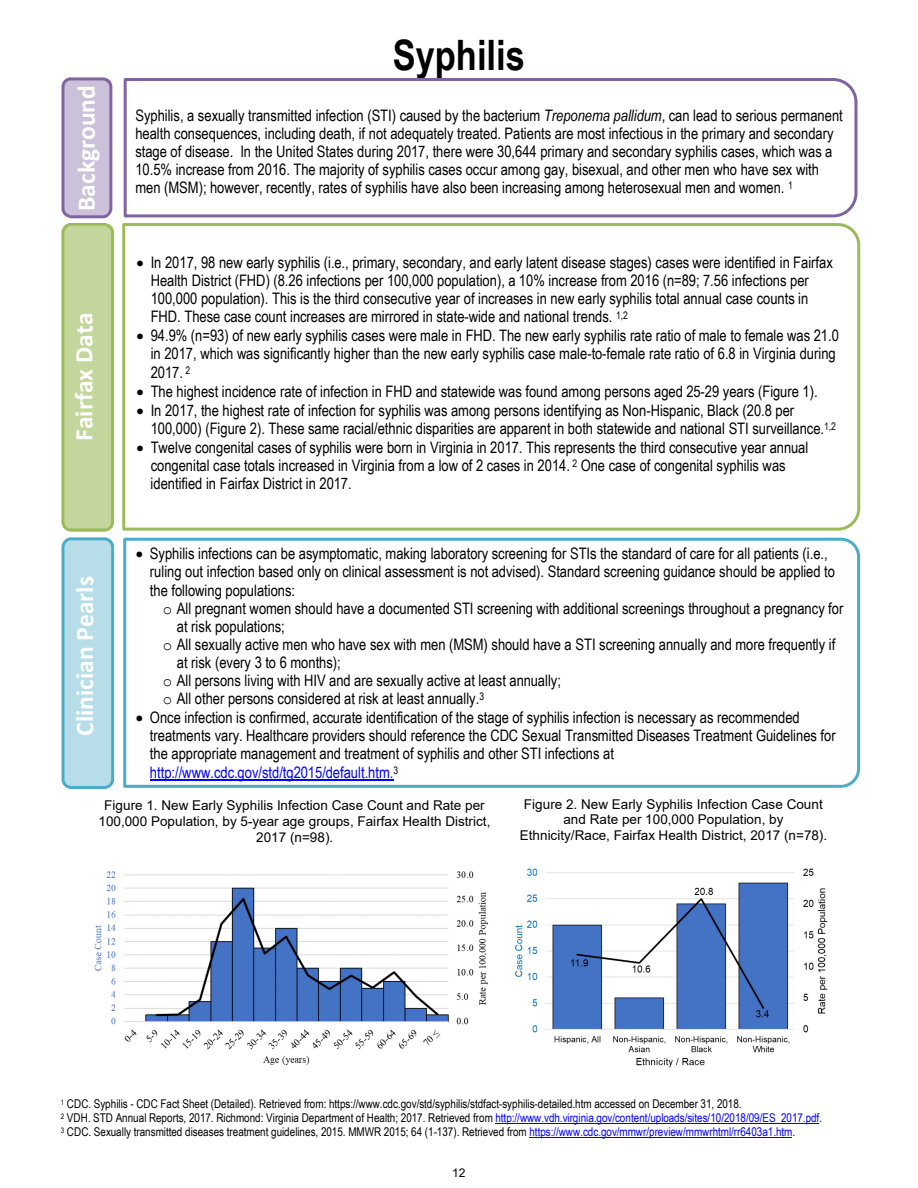
<style>
.page{position:relative;width:918px;height:1188px;background:#fff}
.page>*{position:absolute;margin:0;border:0;box-sizing:border-box;transform-origin:0 0}
.t1{font:700 42px "Arial Narrow";color:#000}
.t2{font:700 25.5px "Calibri";color:#fff}
.t3{font:15.9px/18.1px "Arial Narrow";color:#000}
.t4{font:13.5px/15.6px "Arial";letter-spacing:.005em;color:#000;text-align:center}
.t5{font:12px "Arial Narrow";letter-spacing:-.005em;color:#000}
.t6{font:12px "Arial";color:#000}
.s1{font-style:italic}
.s2{font-family:"Courier New"}
.s3{color:#00f}
</style>
<div class="page">
<hr style="left:495px;top:1123px;width:324px;height:1px;background:#00f">
<hr style="left:529px;top:1137px;width:263px;height:1px;background:#00f">
<img style="left:94px;top:871px;width:394px;height:194px">
<img style="left:515px;top:868px;width:313px;height:200px">
<svg style="left:123px;top:537px;width:738px;height:251px"></svg>
<svg style="left:122px;top:223px;width:739px;height:308px"></svg>
<svg style="left:123px;top:78px;width:735px;height:140px"></svg>
<div style="left:63px;top:79px;width:48px;height:137px;background:#ccc1da;border-radius:8px"></div>
<div style="left:62px;top:77px;width:50px;height:141px;border:3px solid #8064a2;border-radius:8px"></div>
<div style="left:61px;top:223px;width:53px;height:309px;background:#c3d69b;border:3px solid #9bbb59;border-radius:8px"></div>
<div style="left:62px;top:537px;width:52px;height:252px;background:#b7dee8;border:3px solid #4bacc6;border-radius:8px"></div>
<img style="left:70px;top:77px;width:38px;height:151px">
<img style="left:68px;top:224px;width:38px;height:306px">
<img style="left:69px;top:537px;width:36px;height:4px">
<hr style="left:150px;top:779px;width:243px;height:1px;background:#00f">
<p class="t2" style="left:68px;top:211px;width:127px;rotate:-90deg">Background</p>
<p class="t2" style="left:66px;top:441px;width:130px;rotate:-90deg">Fairfax Data</p>
<p class="t2" style="left:67px;top:736px;width:161px;rotate:-90deg">Clinician Pearls</p>
<p class="t1" style="left:393px;top:23px;width:133px">Syphilis</p>
<p class="t3" style="left:135px;top:105px;width:709px">Syphilis, a sexually transmitted infection (STI) caused by the bacterium <span class="s1">Treponema pallidum</span>, can lead to serious permanent health consequences, including death, if not adequately treated. Patients are most infectious in the primary and secondary stage of disease. In the United States during 2017, there were 30,644 primary and secondary syphilis cases, which was a 10.5% increase from 2016. The majority of syphilis cases occur among gay, bisexual, and other men who have sex with men (MSM); however, recently, rates of syphilis have also been increasing among heterosexual men and women. <sup>1</sup></p>
<p class="t3" style="left:151px;top:253px;width:684px;text-indent:-14px">• In 2017, 98 new early syphilis (i.e., primary, secondary, and early latent disease stages) cases were identified in Fairfax Health District (FHD) (8.26 infections per 100,000 population), a 10% increase from 2016 (n=89; 7.56 infections per 100,000 population). This is the third consecutive year of increases in new early syphilis total annual case counts in FHD. These case count increases are mirrored in state-wide and national trends. <sup>1,2</sup></p>
<p class="t3" style="left:151px;top:326px;width:690px;text-indent:-14px">• 94.9% (n=93) of new early syphilis cases were male in FHD. The new early syphilis rate ratio of male to female was 21.0 in 2017, which was significantly higher than the new early syphilis case male-to-female rate ratio of 6.8 in Virginia during<br>2017. <sup>2</sup></p>
<p class="t3" style="left:137px;top:381px;width:683px">• The highest incidence rate of infection in FHD and statewide was found among persons aged 25-29 years (Figure 1).</p>
<p class="t3" style="left:151px;top:401px;width:687px;text-indent:-14px">• In 2017, the highest rate of infection for syphilis was among persons identifying as Non-Hispanic, Black (20.8 per<br>100,000) (Figure 2). These same racial/ethnic disparities are apparent in both statewide and national STI surveillance.<sup>1,2</sup></p>
<p class="t3" style="left:151px;top:438px;width:659px;text-indent:-14px">• Twelve congenital cases of syphilis were born in Virginia in 2017. This represents the third consecutive year annual congenital case totals increased in Virginia from a low of 2 cases in 2014. <sup>2</sup> One case of congenital syphilis was identified in Fairfax District in 2017.</p>
<p class="t3" style="left:150px;top:544px;width:687px;text-indent:-14px">• Syphilis infections can be asymptomatic, making laboratory screening for STIs the standard of care for all patients (i.e., ruling out infection based only on clinical assessment is not advised). Standard screening guidance should be applied to the following populations:</p>
<p class="t3" style="left:177px;top:598px;width:668px;text-indent:-14px"><span class="s2">o</span> All pregnant women should have a documented STI screening with additional screenings throughout a pregnancy for at risk populations;</p>
<p class="t3" style="left:177px;top:635px;width:660px;text-indent:-14px"><span class="s2">o</span> All sexually active men who have sex with men (MSM) should have a STI screening annually and more frequently if at risk (every 3 to 6 months);</p>
<p class="t3" style="left:163px;top:671px;width:400px"><span class="s2">o</span> All persons living with HIV and are sexually active at least annually;</p>
<p class="t3" style="left:163px;top:689px;width:323px"><span class="s2">o</span> All other persons considered at risk at least annually.<sup>3</sup></p>
<p class="t3" style="left:150px;top:708px;width:687px;text-indent:-14px">• Once infection is confirmed, accurate identification of the stage of syphilis infection is necessary as recommended treatments vary. Healthcare providers should reference the CDC Sexual Transmitted Diseases Treatment Guidelines for the appropriate management and treatment of syphilis and other STI infections at <span class="s3">http://www.cdc.gov/std/tg2015/default.htm.</span><sup>3</sup></p>
<p class="t4" style="left:98px;top:798px;width:394px">Figure 1. New Early Syphilis Infection Case Count and Rate per<br>100,000 Population, by 5-year age groups, Fairfax Health District,<br>2017 (n=98).</p>
<p class="t4" style="left:520px;top:796px;width:309px">Figure 2. New Early Syphilis Infection Case Count and Rate per 100,000 Population, by<br>Ethnicity/Race, Fairfax Health District, 2017 (n=78).</p>
<p class="t5" style="left:61px;top:1095px;width:682px"><sup>1</sup> CDC. Syphilis - CDC Fact Sheet (Detailed). Retrieved from: https://www.cdc.gov/std/syphilis/stdfact-syphilis-detailed.htm accessed on December 31, 2018.</p>
<p class="t5" style="left:61px;top:1109px;width:763px"><sup>2</sup> VDH. STD Annual Reports, 2017. Richmond: Virginia Department of Health; 2017. Retrieved from <span class="s3">http://www.vdh.virginia.gov/content/uploads/sites/10/2018/09/ES_2017.pdf</span>.</p>
<p class="t5" style="left:61px;top:1123px;width:736px"><sup>3</sup> CDC. Sexually transmitted diseases treatment guidelines, 2015. MMWR 2015; 64 (1-137). Retrieved from <span class="s3">https://www.cdc.gov/mmwr/preview/mmwrhtml/rr6403a1.htm</span>.</p>
<p class="t6" style="left:452px;top:1165px;width:15px">12</p>
</div>
